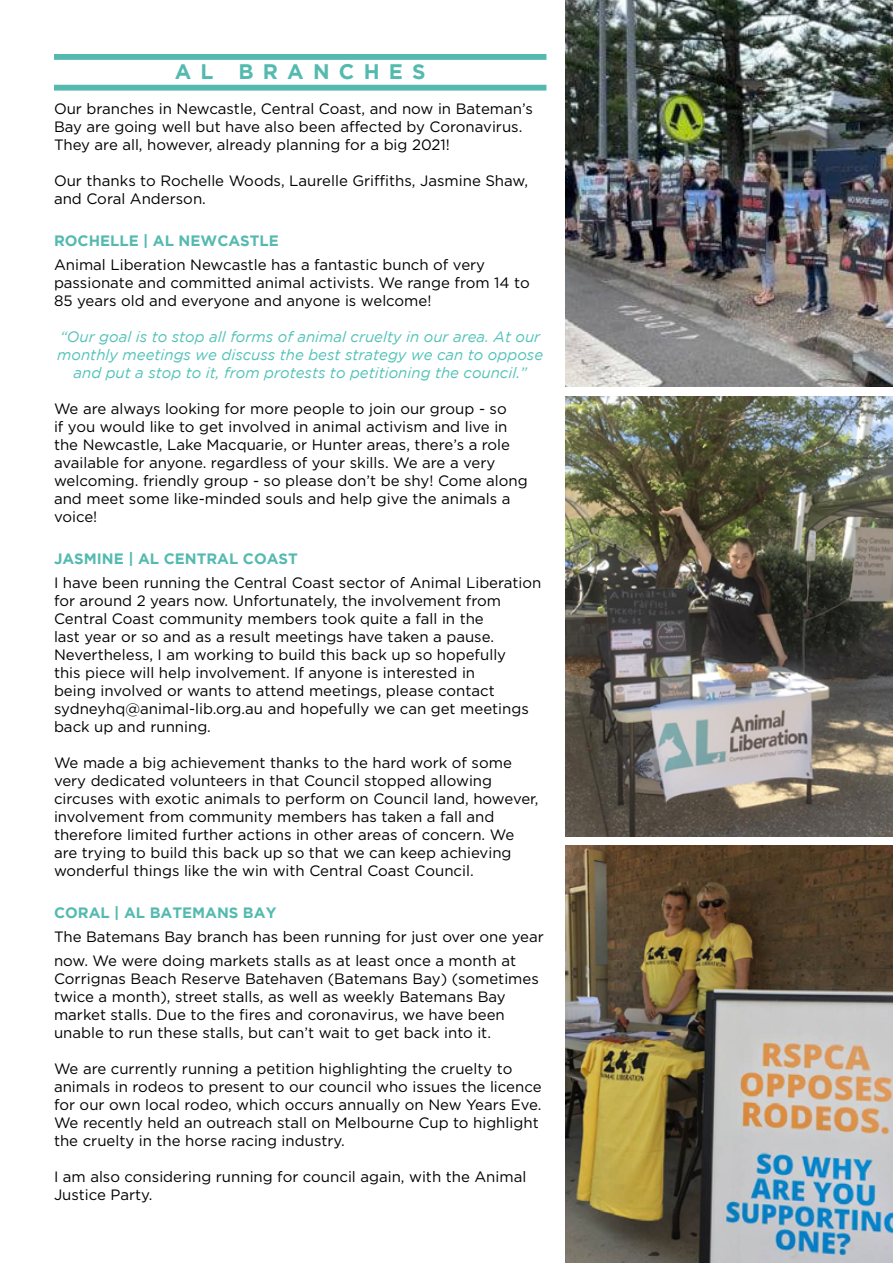
<style>
.page{position:relative;width:893px;height:1263px;background:#fff}
.page>*{position:absolute;margin:0;border:0;box-sizing:border-box;transform-origin:0 0}
.t1{font:700 21px "Gotham";letter-spacing:.44em;color:#54bab0}
.t2{font:15px/18px "Gotham";color:#000}
.t3{font:italic 15px/18px "Gotham";color:#51c2b8;text-align:center}
.t4{font:700 15px "Gotham";color:#54bab0}
</style>
<div class="page">
<svg style="left:54px;top:85px;width:492px;height:6px;background:#5fbeb5"></svg>
<svg style="left:54px;top:54px;width:492px;height:6px;background:#58bbb1"></svg>
<img style="left:565px;top:845px;width:328px;height:418px">
<img style="left:565px;top:0;width:328px;height:386px">
<img style="left:565px;top:397px;width:328px;height:440px">
<h1 class="t1" style="left:175px;top:59px;width:252px">AL BRANCHES</h1>
<p class="t2" style="left:54px;top:99px;width:480px">Our branches in Newcastle, Central Coast, and now in Bateman’s<br>Bay are going well but have also been affected by Coronavirus.<br>They are all, however, already planning for a big 2021!</p>
<p class="t2" style="left:54px;top:171px;width:476px">Our thanks to Rochelle Woods, Laurelle Griffiths, Jasmine Shaw, and Coral Anderson.</p>
<p class="t4" style="left:54px;top:232px;width:226px">ROCHELLE | AL NEWCASTLE</p>
<p class="t2" style="left:54px;top:255px;width:477px">Animal Liberation Newcastle has a fantastic bunch of very passionate and committed animal activists. We range from 14 to<br>85 years old and everyone and anyone is welcome!</p>
<p class="t3" style="left:57px;top:328px;width:487px">“Our goal is to stop all forms of animal cruelty in our area. At our monthly meetings we discuss the best strategy we can to oppose and put a stop to it, from protests to petitioning the council.”</p>
<p class="t2" style="left:54px;top:399px;width:475px">We are always looking for more people to join our group - so<br>if you would like to get involved in animal activism and live in the Newcastle, Lake Macquarie, or Hunter areas, there’s a role available for anyone. regardless of your skills. We are a very welcoming. friendly group - so please don’t be shy! Come along and meet some like-minded souls and help give the animals a voice!</p>
<p class="t4" style="left:54px;top:550px;width:245px">JASMINE | AL CENTRAL COAST</p>
<p class="t2" style="left:54px;top:573px;width:489px">I have been running the Central Coast sector of Animal Liberation for around 2 years now. Unfortunately, the involvement from Central Coast community members took quite a fall in the<br>last year or so and as a result meetings have taken a pause.<br>Nevertheless, I am working to build this back up so hopefully<br>this piece will help involvement. If anyone is interested in<br>being involved or wants to attend meetings, please contact sydneyhq@animal-lib.org.au and hopefully we can get meetings back up and running.</p>
<p class="t2" style="left:54px;top:753px;width:486px">We made a big achievement thanks to the hard work of some very dedicated volunteers in that Council stopped allowing circuses with exotic animals to perform on Council land, however, involvement from community members has taken a fall and therefore limited further actions in other areas of concern. We are trying to build this back up so that we can keep achieving wonderful things like the win with Central Coast Council.</p>
<p class="t4" style="left:54px;top:904px;width:224px">CORAL | AL BATEMANS BAY</p>
<p class="t2" style="left:54px;top:924px;width:491px;line-height:24px">The Batemans Bay branch has been running for just over one year now. We were doing markets stalls as at least once a month at</p>
<p class="t2" style="left:54px;top:969px;width:486px">Corrignas Beach Reserve Batehaven (Batemans Bay) (sometimes twice a month), street stalls, as well as weekly Batemans Bay market stalls. Due to the fires and coronavirus, we have been unable to run these stalls, but can’t wait to get back into it.</p>
<p class="t2" style="left:54px;top:1059px;width:489px">We are currently running a petition highlighting the cruelty to animals in rodeos to present to our council who issues the licence for our own local rodeo, which occurs annually on New Years Eve.<br>We recently held an outreach stall on Melbourne Cup to highlight the cruelty in the horse racing industry.</p>
<p class="t2" style="left:54px;top:1167px;width:474px">I am also considering running for council again, with the Animal<br>Justice Party.</p>
</div>
